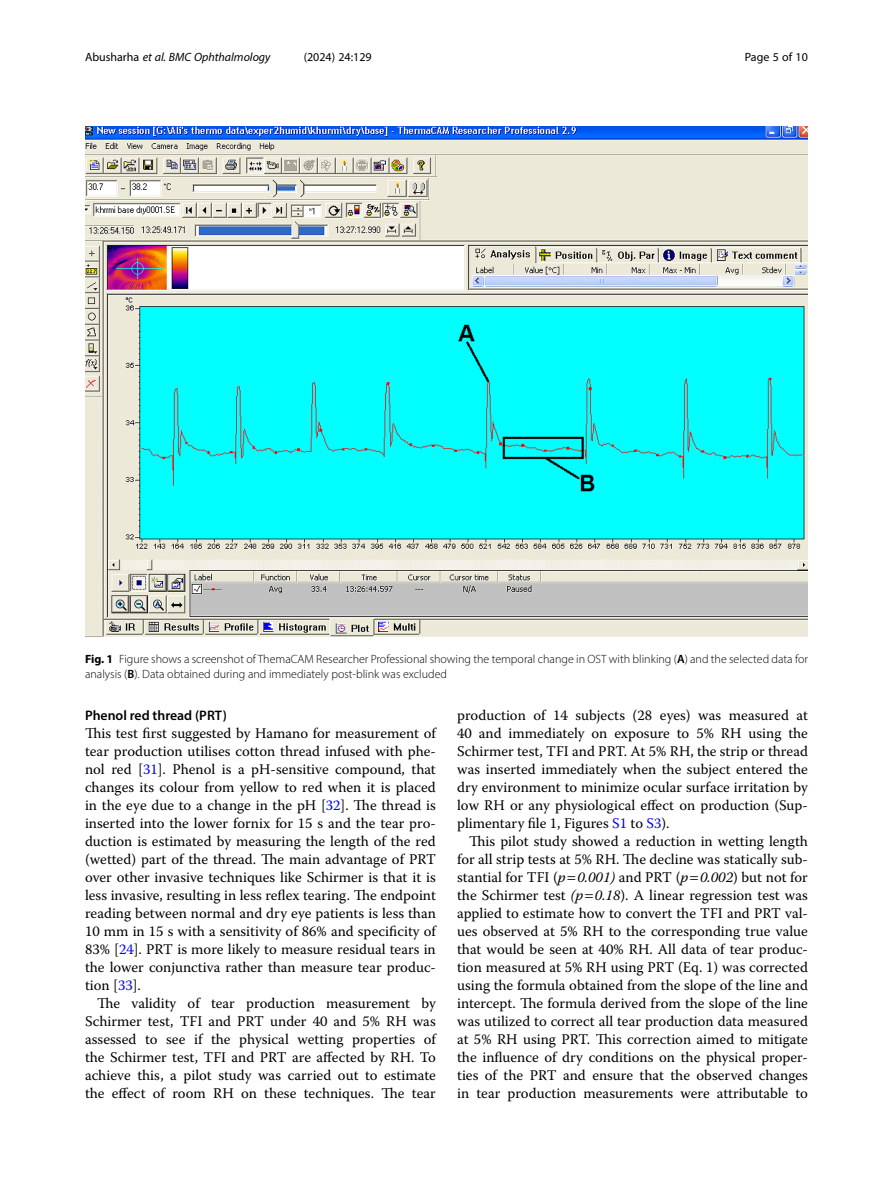
<style>
.page{position:relative;width:893px;height:1191px;background:#fff}
.page>*{position:absolute;margin:0;border:0;box-sizing:border-box;transform-origin:0 0}
.Body_Text_Indent{font:14.7px/18px "Warnock Pro";color:#000;text-align:justify}
.Body_Text{font:14.7px/18px "Warnock Pro";color:#000;text-align:justify}
.Head_2{font:600 13.8px "Myriad Pro";color:#000}
.Figure_Caption{font:300 12px/15px "Myriad Pro";color:#000}
.t1{font:italic 12px "Myriad Pro";color:#000}
.t2{font:12px "Myriad Pro";color:#000}
.s1{font-style:normal}
.s2{font-weight:700}
.s3{font-weight:600}
.s4{color:#00f}
.s5{font-style:italic}
</style>
<div class="page">
<img style="left:85px;top:126px;width:723px;height:510px">
<p class="t1" style="left:85px;top:50px;width:187px"><span class="s1">Abusharha</span> et al. BMC Ophthalmology</p>
<p class="t2" style="left:304px;top:50px;width:70px">(2024) 24:129</p>
<p class="t2" style="left:745px;top:50px;width:65px">Page 5 of 10</p>
<p class="Figure_Caption" style="left:85px;top:652px;width:724px"><span class="s2">Fig. 1</span> Figure shows a screenshot of ThemaCAM Researcher Professional showing the temporal change in OST with blinking (<span class="s3">A</span>) and the selected data for analysis (<span class="s3">B</span>). Data obtained during and immediately post-blink was excluded</p>
<p class="Head_2" style="left:85px;top:707px;width:143px">Phenol red thread (PRT)</p>
<p class="Body_Text" style="left:85px;top:724px;width:352px">This test first suggested by Hamano for measurement of tear production utilises cotton thread infused with phe&shy;nol red [<span class="s4">31</span>]. Phenol is a pH-sensitive compound, that changes its colour from yellow to red when it is placed in the eye due to a change in the pH [<span class="s4">32</span>]. The thread is inserted into the lower fornix for 15 s and the tear pro&shy;duction is estimated by measuring the length of the red (wetted) part of the thread. The main advantage of PRT over other invasive techniques like Schirmer is that it is less invasive, resulting in less reflex tearing. The endpoint reading between normal and dry eye patients is less than 10 mm in 15 s with a sensitivity of 86% and specificity of 83% [<span class="s4">24</span>]. PRT is more likely to measure residual tears in the lower conjunctiva rather than measure tear produc&shy;tion [<span class="s4">33</span>].</p>
<p class="Body_Text_Indent" style="left:85px;top:994px;width:352px;text-indent:12px">The validity of tear production measurement by Schirmer test, TFI and PRT under 40 and 5% RH was assessed to see if the physical wetting properties of the Schirmer test, TFI and PRT are affected by RH. To achieve this, a pilot study was carried out to estimate the effect of room RH on these techniques. The tear</p>
<p class="Body_Text_Indent" style="left:457px;top:706px;width:352px">production of 14 subjects (28 eyes) was measured at 40 and immediately on exposure to 5% RH using the Schirmer test, TFI and PRT. At 5% RH, the strip or thread was inserted immediately when the subject entered the dry environment to minimize ocular surface irritation by low RH or any physiological effect on production (Sup&shy;plimentary file 1, Figures <span class="s4">S1</span> to <span class="s4">S3</span>).</p>
<p class="Body_Text_Indent" style="left:457px;top:832px;width:352px;text-indent:12px">This pilot study showed a reduction in wetting length for all strip tests at 5% RH. The decline was statically sub&shy;stantial for TFI (<span class="s5">p 0.001)</span> and PRT (<span class="s5">p 0.002</span>) but not for the Schirmer test <span class="s5">(p 0.18</span>). A linear regression test was applied to estimate how to convert the TFI and PRT val&shy;ues observed at 5% RH to the corresponding true value that would be seen at 40% RH. All data of tear produc&shy;tion measured at 5% RH using PRT (Eq. 1) was corrected using the formula obtained from the slope of the line and intercept. The formula derived from the slope of the line was utilized to correct all tear production data measured at 5% RH using PRT. This correction aimed to mitigate the influence of dry conditions on the physical proper&shy;ties of the PRT and ensure that the observed changes in tear production measurements were attributable to</p>
</div>
